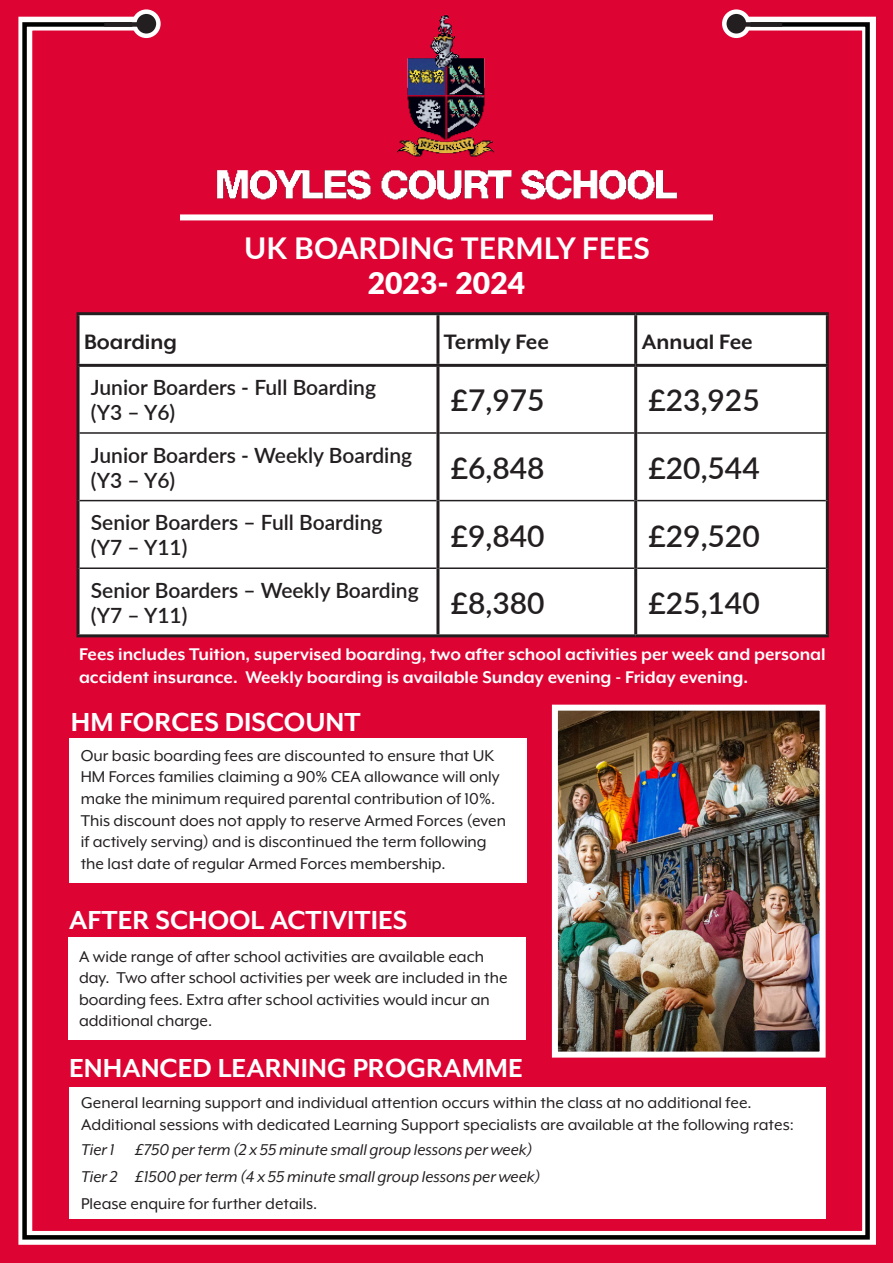
<style>
.page{position:relative;width:893px;height:1263px;background:#dd0333}
.page>*{position:absolute;margin:0;border:0;box-sizing:border-box;transform-origin:0 0}
.t1{font:700 30px "Mr Eaves XL Mod OT";color:#fff}
.t2{font:600 30px "Lato";color:#231f20}
.t3{font:700 30px "Lato";color:#fff}
.t4{font:900 30px "Lato";color:#fff}
.t5{font:700 24px "Mr Eaves XL Mod OT";color:#231f20}
.t6{font:600 21px/25.2px "Lato";color:#231f20}
.t7{font:700 19.5px/23.4px "Mr Eaves XL Mod OT";color:#fff}
.t8{font:18px/21.6px "Mr Eaves XL Mod OT";color:#231f20}
.t9{font:italic 18px "Mr Eaves XL Mod OT";color:#231f20}
</style>
<div class="page">
<div style="left:18px;top:17px;width:858px;height:1228px;border:14px solid #fff"></div>
<div style="left:80px;top:315px;width:746px;height:319px;background:#fff"></div>
<hr style="left:80px;top:432px;width:356px;height:2px;background:#231f20">
<hr style="left:439px;top:432px;width:195px;height:2px;background:#231f20">
<hr style="left:637px;top:432px;width:189px;height:2px;background:#231f20">
<hr style="left:80px;top:500px;width:356px;height:1px;background:#231f20">
<hr style="left:439px;top:500px;width:195px;height:1px;background:#231f20">
<hr style="left:637px;top:500px;width:189px;height:1px;background:#231f20">
<hr style="left:80px;top:567px;width:356px;height:2px;background:#231f20">
<hr style="left:439px;top:567px;width:195px;height:2px;background:#231f20">
<hr style="left:637px;top:567px;width:189px;height:2px;background:#231f20">
<hr style="left:77px;top:364px;width:361px;height:3px;background:#231f20">
<hr style="left:438px;top:364px;width:198px;height:3px;background:#231f20">
<hr style="left:636px;top:364px;width:193px;height:3px;background:#231f20">
<hr style="left:77px;top:312px;width:361px;height:3px;background:#231f20">
<hr style="left:77px;top:315px;width:3px;height:49px;background:#231f20">
<hr style="left:438px;top:312px;width:198px;height:3px;background:#231f20">
<hr style="left:436px;top:315px;width:3px;height:49px;background:#231f20">
<hr style="left:636px;top:312px;width:193px;height:3px;background:#231f20">
<hr style="left:634px;top:315px;width:3px;height:49px;background:#231f20">
<hr style="left:826px;top:315px;width:3px;height:49px;background:#231f20">
<hr style="left:77px;top:367px;width:3px;height:66px;background:#231f20">
<hr style="left:436px;top:367px;width:3px;height:66px;background:#231f20">
<hr style="left:634px;top:367px;width:3px;height:66px;background:#231f20">
<hr style="left:826px;top:367px;width:3px;height:66px;background:#231f20">
<hr style="left:77px;top:433px;width:3px;height:68px;background:#231f20">
<hr style="left:436px;top:433px;width:3px;height:68px;background:#231f20">
<hr style="left:634px;top:433px;width:3px;height:68px;background:#231f20">
<hr style="left:826px;top:433px;width:3px;height:68px;background:#231f20">
<hr style="left:77px;top:501px;width:3px;height:67px;background:#231f20">
<hr style="left:436px;top:501px;width:3px;height:67px;background:#231f20">
<hr style="left:634px;top:501px;width:3px;height:67px;background:#231f20">
<hr style="left:826px;top:501px;width:3px;height:67px;background:#231f20">
<hr style="left:77px;top:568px;width:3px;height:66px;background:#231f20">
<hr style="left:436px;top:568px;width:3px;height:66px;background:#231f20">
<hr style="left:634px;top:568px;width:3px;height:66px;background:#231f20">
<hr style="left:826px;top:568px;width:3px;height:66px;background:#231f20">
<hr style="left:77px;top:634px;width:361px;height:3px;background:#231f20">
<hr style="left:438px;top:634px;width:198px;height:3px;background:#231f20">
<hr style="left:636px;top:634px;width:193px;height:3px;background:#231f20">
<img style="left:114px;top:9px;width:665px;height:191px">
<div style="left:180px;top:214px;width:533px;height:6px;background:#fff"></div>
<svg style="left:134px;top:12px;width:24px;height:24px"></svg>
<div style="left:132px;top:9px;width:29px;height:29px;border:4px solid #fff;border-radius:50%"></div>
<img style="left:559px;top:712px;width:260px;height:338px">
<div style="left:552px;top:705px;width:274px;height:352px;border:6px solid #fff"></div>
<svg style="left:724px;top:12px;width:24px;height:24px"></svg>
<div style="left:722px;top:9px;width:29px;height:29px;border:4px solid #fff;border-radius:50%"></div>
<div style="left:104px;top:22px;width:44px;height:5px;background:#231f20"></div>
<div style="left:738px;top:22px;width:44px;height:5px;background:#231f20"></div>
<div style="left:69px;top:738px;width:458px;height:145px;background:#fff"></div>
<div style="left:69px;top:1087px;width:757px;height:132px;background:#fff"></div>
<div style="left:68px;top:937px;width:457px;height:103px;background:#fff"></div>
<p class="t3" style="left:244px;top:226px;width:407px">UK BOARDING TERMLY FEES</p>
<p class="t4" style="left:368px;top:261px;width:159px">2023- 2024</p>
<p class="t5" style="left:84px;top:328px;width:94px">Boarding</p>
<p class="t5" style="left:444px;top:328px;width:107px">Termly Fee</p>
<p class="t5" style="left:642px;top:328px;width:113px">Annual Fee</p>
<p class="t6" style="left:91px;top:374px;width:287px">Junior Boarders - Full Boarding (Y3 – Y6)</p>
<p class="t2" style="left:451px;top:378px;width:95px">£7,975</p>
<p class="t2" style="left:648px;top:378px;width:113px">£23,925</p>
<p class="t6" style="left:91px;top:441px;width:323px">Junior Boarders - Weekly Boarding (Y3 – Y6)</p>
<p class="t2" style="left:451px;top:446px;width:95px">£6,848</p>
<p class="t2" style="left:648px;top:446px;width:113px">£20,544</p>
<p class="t6" style="left:91px;top:509px;width:293px">Senior Boarders – Full Boarding (Y7 – Y11)</p>
<p class="t2" style="left:451px;top:514px;width:95px">£9,840</p>
<p class="t2" style="left:648px;top:514px;width:113px">£29,520</p>
<p class="t6" style="left:91px;top:577px;width:329px">Senior Boarders – Weekly Boarding (Y7 – Y11)</p>
<p class="t2" style="left:451px;top:581px;width:95px">£8,380</p>
<p class="t2" style="left:648px;top:581px;width:113px">£25,140</p>
<p class="t7" style="left:79px;top:642px;width:748px">Fees includes Tuition, supervised boarding, two after school activities per week and personal accident insurance. Weekly boarding is available Sunday evening - Friday evening.</p>
<p class="t1" style="left:71px;top:705px;width:291px">HM FORCES DISCOUNT</p>
<p class="t8" style="left:81px;top:744px;width:427px">Our basic boarding fees are discounted to ensure that UK HM Forces families claiming a 90% CEA allowance will only make the minimum required parental contribution of 10%.<br>This discount does not apply to reserve Armed Forces (even if actively serving) and is discontinued the term following the last date of regular Armed Forces membership.</p>
<p class="t1" style="left:69px;top:904px;width:340px">AFTER SCHOOL ACTIVITIES</p>
<p class="t8" style="left:79px;top:945px;width:430px">A wide range of after school activities are available each day. Two after school activities per week are included in the boarding fees. Extra after school activities would incur an additional charge.</p>
<p class="t1" style="left:69px;top:1051px;width:455px">ENHANCED LEARNING PROGRAMME</p>
<p class="t8" style="left:81px;top:1092px;width:714px">General learning support and individual attention occurs within the class at no additional fee.<br>Additional sessions with dedicated Learning Support specialists are available at the following rates:</p>
<p class="t9" style="left:81px;top:1140px;width:452px">Tier 1 £750 per term (2 x 55 minute small group lessons per week)</p>
<p class="t9" style="left:81px;top:1167px;width:460px">Tier 2 £1500 per term (4 x 55 minute small group lessons per week)</p>
<p class="t8" style="left:81px;top:1193px;width:238px">Please enquire for further details.</p>
</div>
